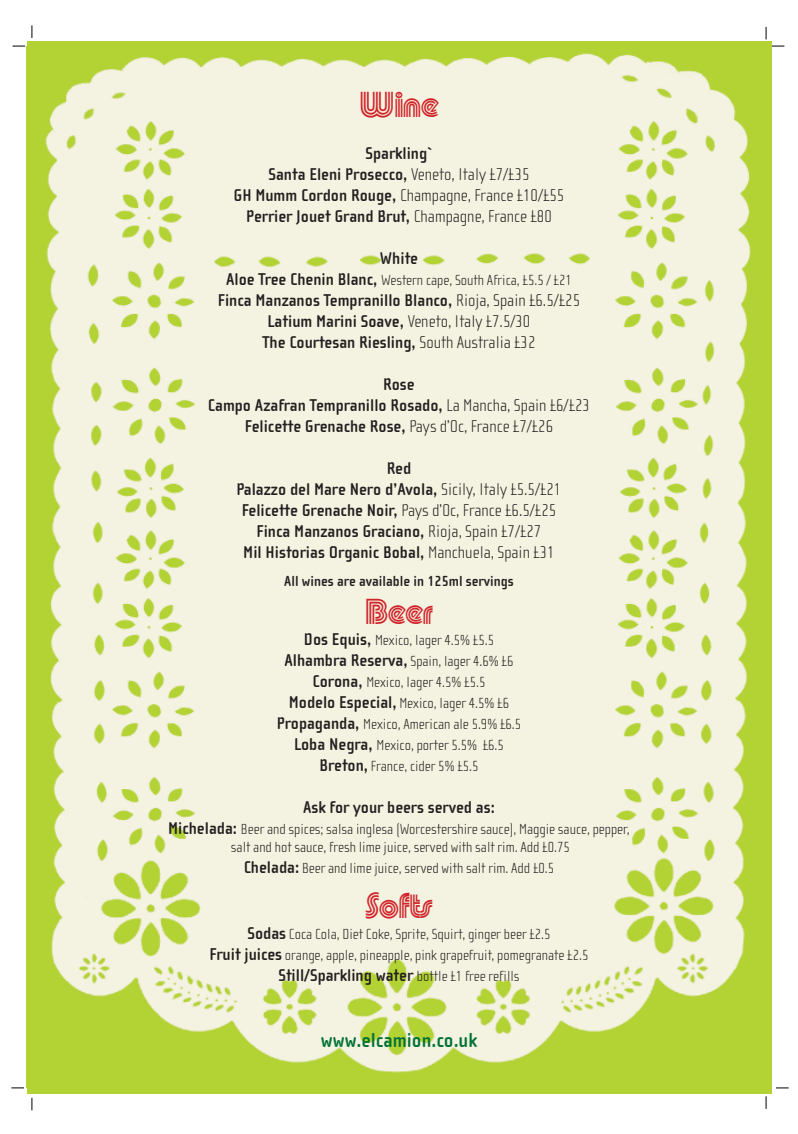
<style>
.page{position:relative;width:798px;height:1134px;background:#fff}
.page>*{position:absolute;margin:0;border:0;box-sizing:border-box;transform-origin:0 0}
.t1{font:37.5px "Pump Com Triline";color:#d1232a}
.t2{font:700 20.75px "Cholla Sans";color:#007236}
.t3{font:700 17.5px/21px "Cholla Sans";color:#231f20;text-align:center}
.t4{font:100 15px/21px "Cholla Sans";color:#231f20;text-align:center}
.t5{font:700 15px "Cholla Sans";color:#231f20}
.s1{font-weight:100}
.s2{font-weight:700;font-size:17.5px}
.s3{font-weight:100;font-size:15px}
</style>
<div class="page">
<svg style="left:765px;top:27px;width:1px;height:12px"></svg>
<svg style="left:771px;top:46px;width:13px;height:1px"></svg>
<svg style="left:32px;top:25px;width:1px;height:13px"></svg>
<svg style="left:13px;top:46px;width:12px;height:1px"></svg>
<svg style="left:11px;top:1088px;width:13px;height:1px"></svg>
<svg style="left:32px;top:1098px;width:1px;height:12px"></svg>
<svg style="left:765px;top:1096px;width:1px;height:13px"></svg>
<svg style="left:776px;top:1088px;width:12px;height:1px"></svg>
<img style="left:27px;top:46px;width:744px;height:1042px">
<h1 class="t1" style="left:359px;top:83px;width:80px">Wine</h1>
<p class="t3" style="left:233px;top:143px;width:332px">Sparkling`<br>Santa Eleni Prosecco, <span class="s1">Veneto, Italy £7/£35<br></span>GH Mumm Cordon Rouge, <span class="s1">Champagne, France £10/£55<br></span>Perrier Jouet Grand Brut, <span class="s1">Champagne, France £80</span></p>
<p class="t3" style="left:380px;top:248px;width:40px">White</p>
<p class="t4" style="left:226px;top:270px;width:347px"><span class="s2">Aloe Tree Chenin Blanc,</span> Western cape, South Africa, £5.5 / £21</p>
<p class="t3" style="left:218px;top:290px;width:363px">Finca Manzanos Tempranillo Blanco, <span class="s1">Rioja, Spain £6.5/£25<br></span>Latium Marini Soave, <span class="s1">Veneto, Italy £7.5/30<br></span>The Courtesan Riesling, <span class="s1">South Australia £32</span></p>
<p class="t3" style="left:208px;top:374px;width:383px">Rose<br>Campo Azafran Tempranillo Rosado, <span class="s1">La Mancha, Spain £6/£23<br></span>Felicette Grenache Rose, <span class="s1">Pays d’Oc, France £7/£26</span></p>
<p class="t3" style="left:236px;top:458px;width:326px">Red<br>Palazzo del Mare Nero d’Avola, <span class="s1">Sicily, Italy £5.5/£21<br></span>Felicette Grenache Noir, <span class="s1">Pays d’Oc, France £6.5/£25<br></span>Finca Manzanos Graciano, <span class="s1">Rioja, Spain £7/£27<br></span>Mil Historias Organic Bobal, <span class="s1">Manchuela, Spain £31</span></p>
<h1 class="t1" style="left:365px;top:590px;width:69px">Beer</h1>
<p class="t4" style="left:276px;top:630px;width:246px"><span class="s2">Dos Equis,</span> Mexico, lager 4.5% £5.5<br><span class="s2">Alhambra Reserva,</span> Spain, lager 4.6% £6<br><span class="s2">Corona,</span> Mexico, lager 4.5% £5.5<br><span class="s2">Modelo Especial,</span> Mexico, lager 4.5% £6<br><span class="s2">Propaganda,</span> Mexico, American ale 5.9% £6.5<br><span class="s2">Loba Negra,</span> Mexico, porter 5.5% £6.5<br><span class="s2">Breton,</span> France, cider 5% £5.5</p>
<p class="t3" style="left:303px;top:797px;width:193px">Ask for your beers served as:</p>
<p class="t4" style="left:168px;top:820px;width:463px;line-height:18px"><span class="s2">Michelada:</span> Beer and spices; salsa inglesa (Worcestershire sauce), Maggie sauce, pepper, salt and hot sauce, fresh lime juice, served with salt rim. Add £0.75</p>
<p class="t4" style="left:244px;top:858px;width:312px"><span class="s2">Chelada:</span> Beer and lime juice, served with salt rim. Add £0.5</p>
<h1 class="t1" style="left:365px;top:884px;width:69px">Softs</h1>
<p class="t4" style="left:209px;top:924px;width:380px"><span class="s2">Sodas</span> Coca Cola, Diet Coke, Sprite, Squirt, ginger beer £2.5<br><span class="s2">Fruit juices</span> orange, apple, pineapple, pink grapefruit, pomegranate £2.5</p>
<p class="t3" style="left:278px;top:965px;width:243px">Still/Sparkling water <span class="s3">bottle £1 free refills</span></p>
<p class="t5" style="left:284px;top:573px;width:231px">All wines are available in 125ml servings</p>
<p class="t2" style="left:321px;top:1029px;width:158px">www.elcamion.co.uk</p>
</div>
